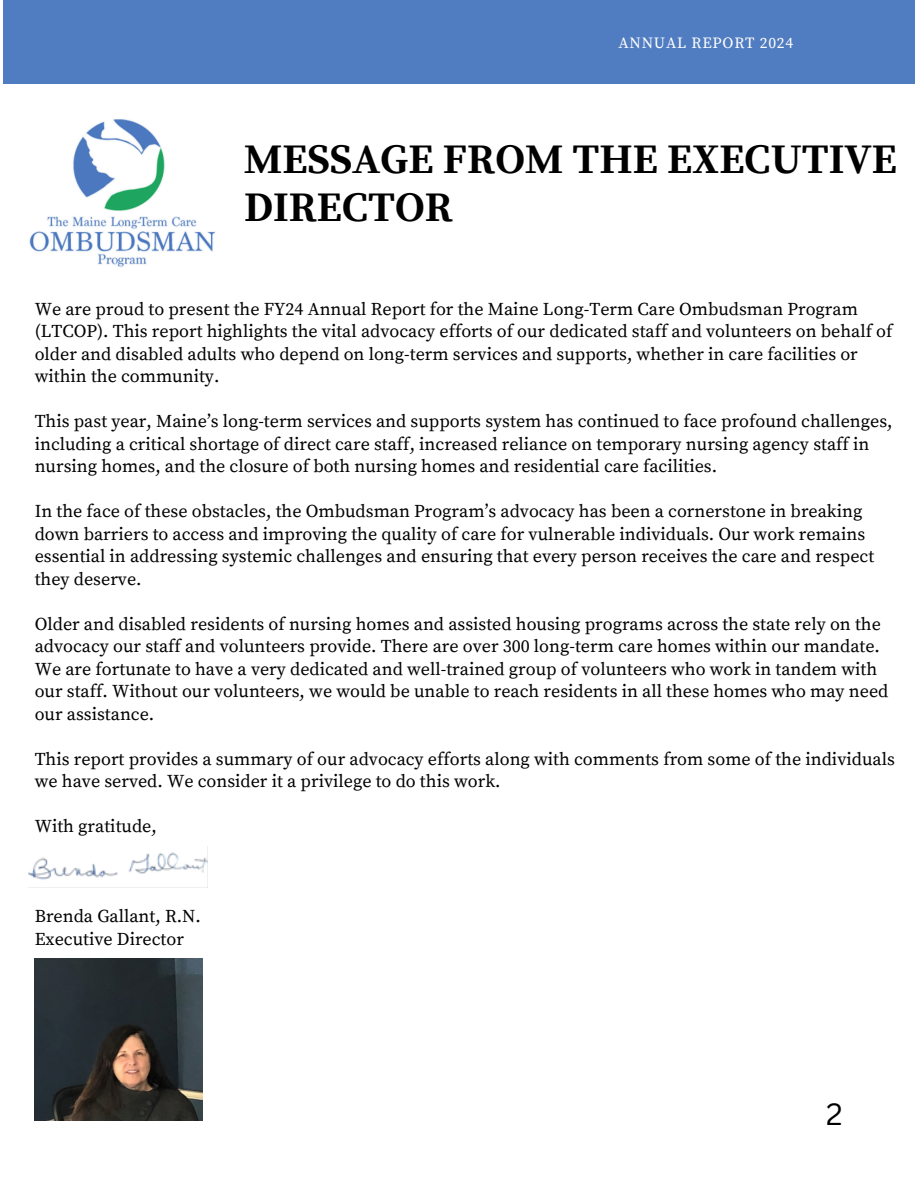
<style>
.page{position:relative;width:918px;height:1188px;background:#fff}
.page>*{position:absolute;margin:0;border:0;box-sizing:border-box;transform-origin:0 0}
.t1{font:700 41.85px/48.3px "Source Serif Pro";color:#000001}
.t2{font:30px "Canva Sans";color:#000}
.t3{font:18px/22.5px "Source Serif Pro";color:#000001}
.t4{font:15.6px "Source Serif Pro";letter-spacing:.05em;color:#fff}
</style>
<div class="page">
<div style="left:3px;top:0;width:912px;height:84px;background:#507cc1"></div>
<img style="left:29px;top:119px;width:187px;height:148px">
<img style="left:35px;top:958px;width:167px;height:162px">
<img style="left:28px;top:847px;width:180px;height:41px">
<h3 class="t4" style="left:618px;top:34px;width:176px">ANNUAL REPORT 2024</h3>
<h3 class="t1" style="left:244px;top:137px;width:654px">MESSAGE FROM THE EXECUTIVE<br>DIRECTOR</h3>
<p class="t3" style="left:35px;top:298px;width:859px">We are proud to present the FY24 Annual Report for the Maine Long-Term Care Ombudsman Program (LTCOP). This report highlights the vital advocacy efforts of our dedicated staff and volunteers on behalf of older and disabled adults who depend on long-term services and supports, whether in care facilities or within the community.</p>
<p class="t3" style="left:35px;top:411px;width:859px">This past year, Maine’s long-term services and supports system has continued to face profound challenges, including a critical shortage of direct care staff, increased reliance on temporary nursing agency staff in nursing homes, and the closure of both nursing homes and residential care facilities.</p>
<h1 class="t3" style="left:35px;top:501px;width:841px">In the face of these obstacles, the Ombudsman Program’s advocacy has been a cornerstone in breaking down barriers to access and improving the quality of care for vulnerable individuals. Our work remains essential in addressing systemic challenges and ensuring that every person receives the care and respect they deserve.</h1>
<h3 class="t3" style="left:35px;top:613px;width:855px">Older and disabled residents of nursing homes and assisted housing programs across the state rely on the advocacy our staff and volunteers provide. There are over 300 long-term care homes within our mandate.<br>We are fortunate to have a very dedicated and well-trained group of volunteers who work in tandem with our staff. Without our volunteers, we would be unable to reach residents in all these homes who may need our assistance.</h3>
<h3 class="t3" style="left:35px;top:748px;width:862px">This report provides a summary of our advocacy efforts along with comments from some of the individuals we have served. We consider it a privilege to do this work.</h3>
<h3 class="t3" style="left:35px;top:816px;width:124px">With gratitude,</h3>
<h3 class="t3" style="left:35px;top:906px;width:168px">Brenda Gallant, R.N.<br>Executive Director</h3>
<h2 class="t2" style="left:826px;top:1093px;width:18px">2</h2>
</div>
